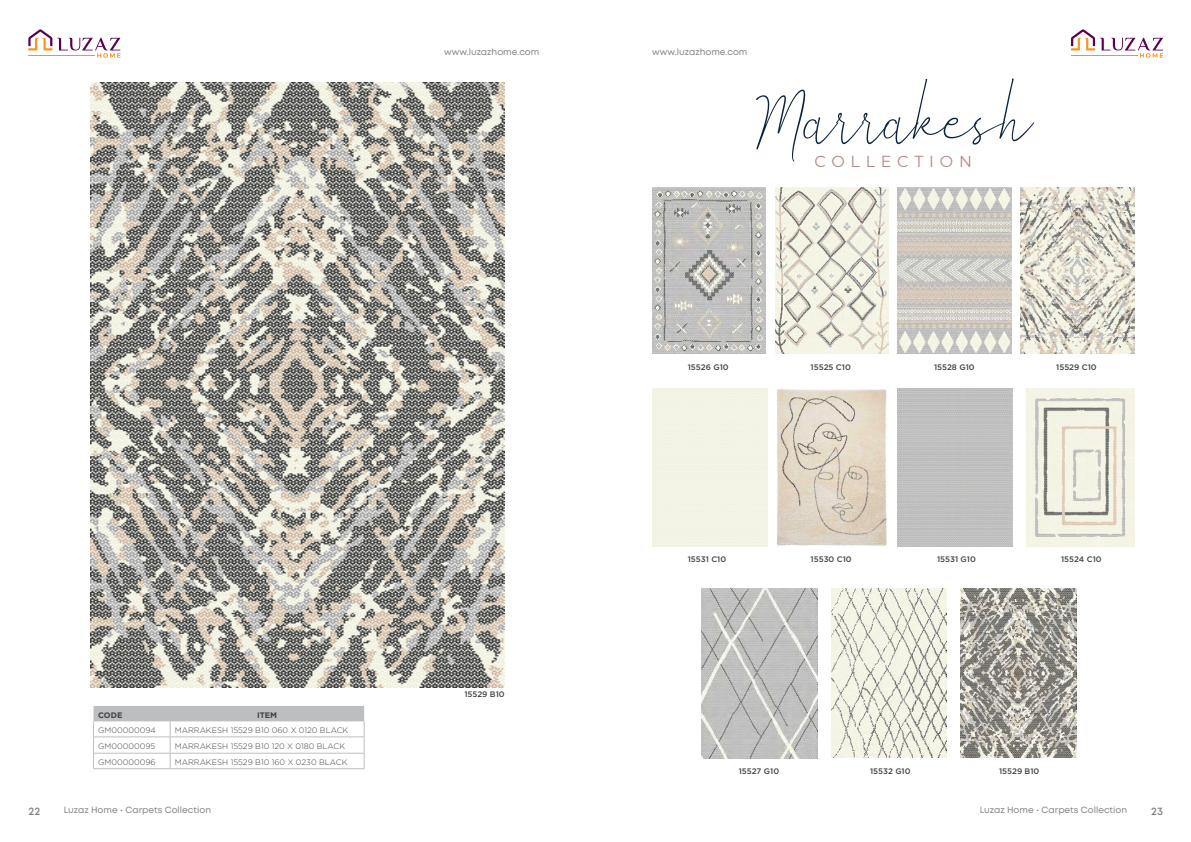
<style>
.page{position:relative;width:1191px;height:842px;background:#fff}
.page>*{position:absolute;margin:0;border:0;box-sizing:border-box;transform-origin:0 0}
.t1{font:70.8px "Ametha";letter-spacing:-.02em;color:#0c2340}
.t2{font:16px "Montserrat";letter-spacing:.36em;color:#b38783}
.t3{font:600 11px "Mont";color:#808285}
.t4{font:9px "Mont";color:#808285}
.t5{font:300 8px "Gotham";color:#414042}
.t6{font:500 8px "Gotham";color:#414042}
.t7{font:700 8px "Gotham";color:#414042}
</style>
<div class="page">
<svg style="left:28px;top:29px;width:92px;height:29px"></svg>
<hr style="left:28px;top:55px;width:67px;height:1px;background:#f7941e">
<svg style="left:1071px;top:29px;width:92px;height:29px"></svg>
<hr style="left:1071px;top:55px;width:66px;height:1px;background:#f7941e">
<img style="left:91px;top:82px;width:414px;height:605px">
<svg style="left:93px;top:706px;width:272px;height:62px"></svg>
<hr style="left:93px;top:768px;width:77px;height:1px;background:#bcbec0">
<hr style="left:170px;top:768px;width:195px;height:1px;background:#bcbec0">
<img style="left:652px;top:187px;width:114px;height:166px">
<img style="left:775px;top:187px;width:113px;height:166px">
<img style="left:897px;top:187px;width:114px;height:166px">
<img style="left:1020px;top:187px;width:114px;height:166px">
<img style="left:776px;top:389px;width:111px;height:157px">
<img style="left:1026px;top:389px;width:108px;height:157px">
<div style="left:897px;top:389px;width:115px;height:157px;background:#bfbfbf"></div>
<img style="left:701px;top:589px;width:116px;height:170px">
<img style="left:831px;top:589px;width:115px;height:169px">
<img style="left:960px;top:589px;width:116px;height:169px">
<p class="t4" style="left:444px;top:46px;width:97px">www.luzazhome.com</p>
<p class="t4" style="left:652px;top:46px;width:97px">www.luzazhome.com</p>
<h1 class="t1" style="left:753px;top:78px;width:282px">Marrakesh</h1>
<h2 class="t2" style="left:814px;top:150px;width:159px">COLLECTION</h2>
<p class="t6" style="left:688px;top:361px;width:42px">15526 G10</p>
<p class="t6" style="left:810px;top:361px;width:42px">15525 C10</p>
<p class="t6" style="left:934px;top:361px;width:42px">15528 G10</p>
<p class="t6" style="left:1056px;top:361px;width:42px">15529 C10</p>
<p class="t7" style="left:98px;top:710px;width:26px">CODE</p>
<p class="t7" style="left:257px;top:710px;width:22px">ITEM</p>
<p class="t5" style="left:98px;top:726px;width:59px">GM00000094</p>
<p class="t5" style="left:175px;top:726px;width:175px">MARRAKESH 15529 B10 060 X 0120 BLACK</p>
<p class="t5" style="left:98px;top:741px;width:59px">GM00000095</p>
<p class="t5" style="left:175px;top:741px;width:172px">MARRAKESH 15529 B10 120 X 0180 BLACK</p>
<p class="t5" style="left:98px;top:758px;width:59px">GM00000096</p>
<p class="t5" style="left:175px;top:758px;width:174px">MARRAKESH 15529 B10 160 X 0230 BLACK</p>
<p class="t6" style="left:464px;top:688px;width:42px">15529 B10</p>
<p class="t6" style="left:688px;top:554px;width:40px">15531 C10</p>
<p class="t6" style="left:810px;top:554px;width:43px">15530 C10</p>
<p class="t6" style="left:937px;top:554px;width:40px">15531 G10</p>
<p class="t6" style="left:1061px;top:554px;width:42px">15524 C10</p>
<p class="t6" style="left:738px;top:766px;width:42px">15527 G10</p>
<p class="t6" style="left:870px;top:766px;width:42px">15532 G10</p>
<p class="t6" style="left:999px;top:766px;width:42px">15529 B10</p>
<h3 class="t3" style="left:28px;top:803px;width:13px">22</h3>
<p class="t4" style="left:64px;top:804px;width:149px">Luzaz Home • Carpets Collection</p>
<p class="t4" style="left:980px;top:804px;width:149px">Luzaz Home • Carpets Collection</p>
<h3 class="t3" style="left:1151px;top:803px;width:14px">23</h3>
</div>
